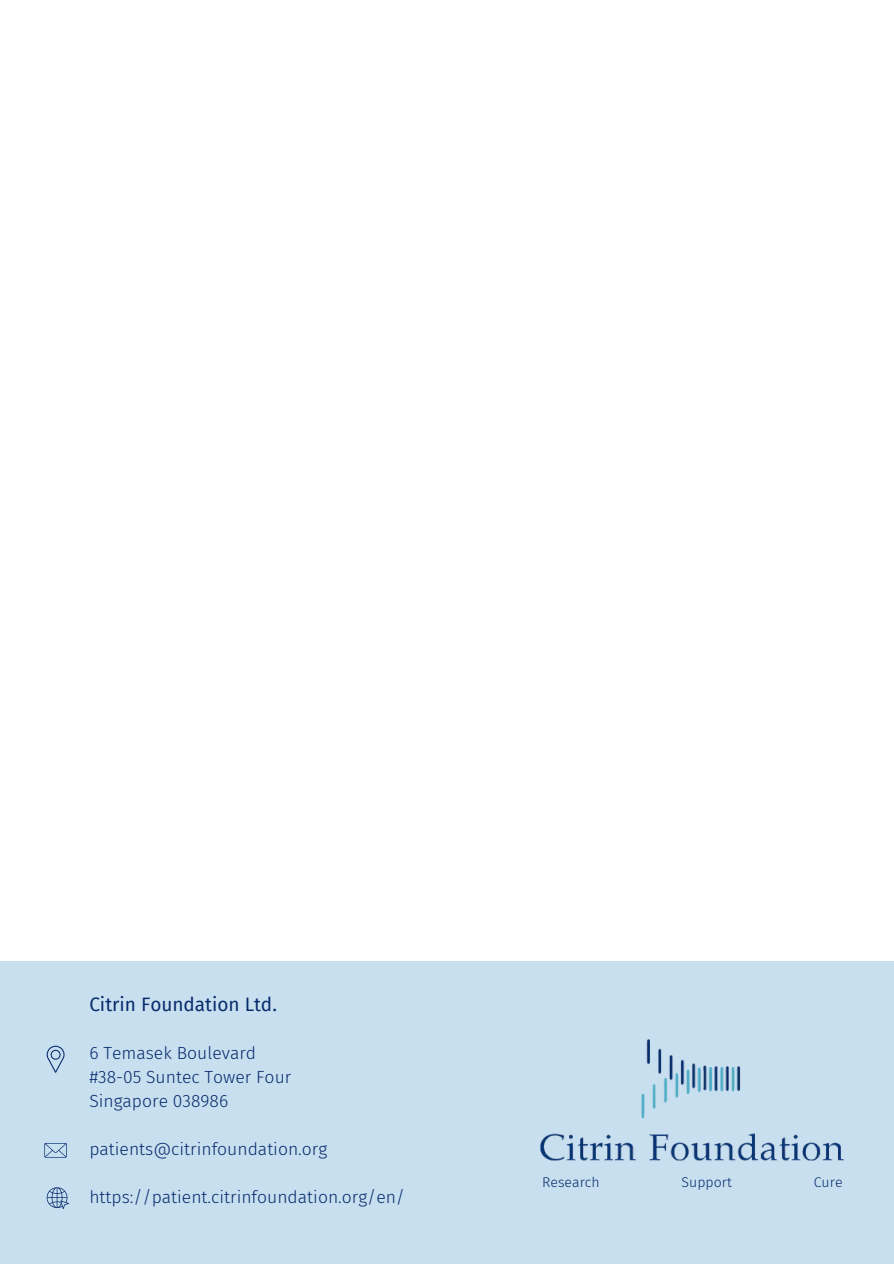
<style>
.page{position:relative;width:894px;height:1264px;background:#fff}
.page>*{position:absolute;margin:0;border:0;box-sizing:border-box;transform-origin:0 0}
.t1{font:18.9px "Fira Sans";color:#072b6d}
.t2{font:300 17.55px/24px "Fira Sans";color:#072b6d}
.t3{font:300 14.1px "Fira Sans";color:#072b6d}
</style>
<div class="page">
<div style="left:0;top:961px;width:893px;height:302px;background:#c8dfef"></div>
<svg style="left:47px;top:1045px;width:18px;height:27px"></svg>
<svg style="left:44px;top:1143px;width:23px;height:14px"></svg>
<svg style="left:47px;top:1187px;width:22px;height:21px"></svg>
<img style="left:540px;top:1039px;width:304px;height:122px">
<p class="t1" style="left:89px;top:992px;width:189px">Citrin Foundation Ltd.</p>
<p class="t2" style="left:89px;top:1040px;width:203px">6 Temasek Boulevard #38-05 Suntec Tower Four<br>Singapore 038986</p>
<p class="t2" style="left:89px;top:1137px;width:239px">patients@citrinfoundation.org</p>
<h1 class="t2" style="left:89px;top:1185px;width:317px">https://patient.citrinfoundation.org/en/</h1>
<h1 class="t3" style="left:542px;top:1173px;width:59px">Research</h1>
<h1 class="t3" style="left:681px;top:1173px;width:52px">Support</h1>
<p class="t3" style="left:813px;top:1173px;width:30px">Cure</p>
</div>
